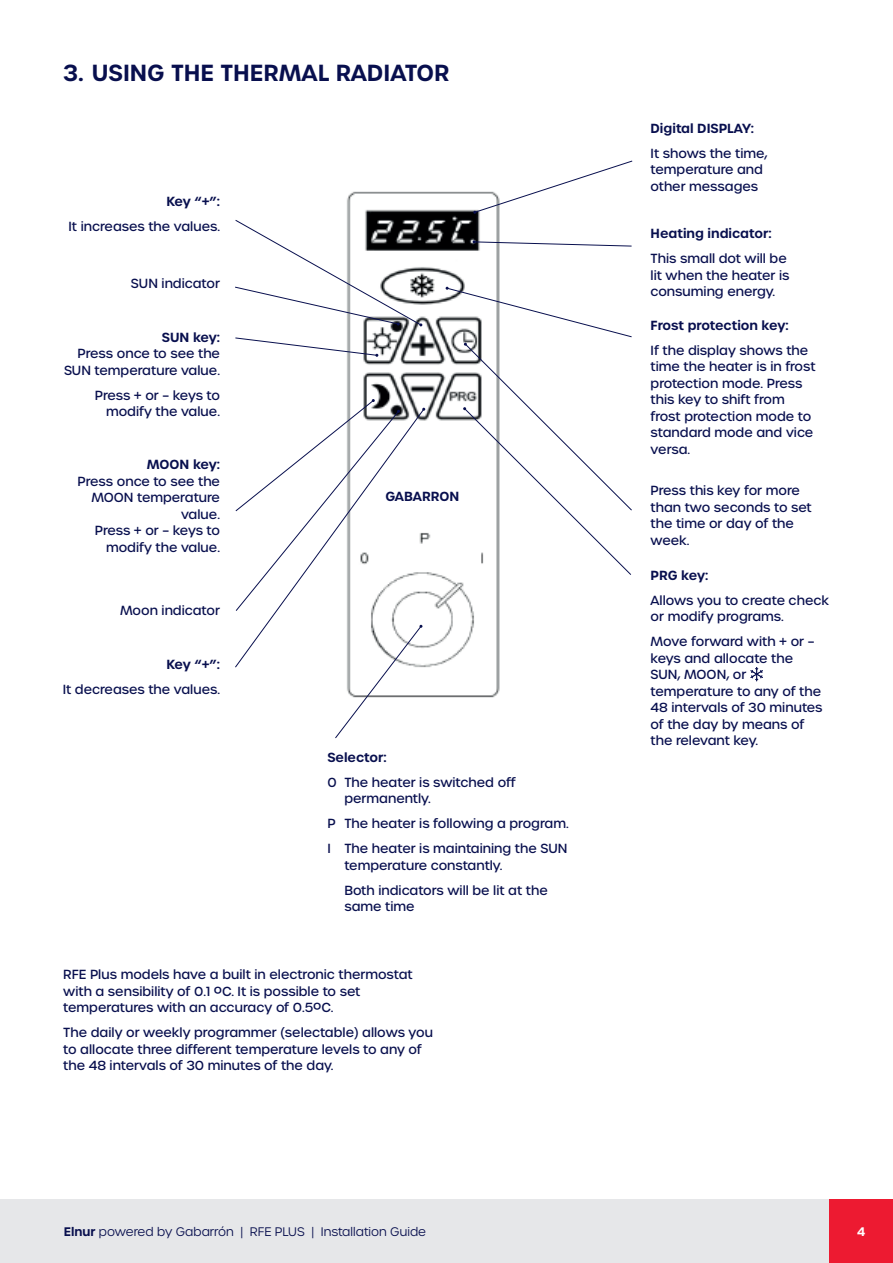
<style>
.page{position:relative;width:893px;height:1263px;background:#fff}
.page>*{position:absolute;margin:0;border:0;box-sizing:border-box;transform-origin:0 0}
.t1{font:600 22.5px "Urbane";color:#080f4e}
.t2{font:500 12.75px/16.5px "Urbane";color:#080f4e}
.t3{font:600 12.75px "Urbane";color:#080f4e}
.t4{font:300 12px "Urbane";color:#080f4e}
.t5{font:600 12px "Urbane";color:#fff}
.s1{font-weight:600}
</style>
<div class="page">
<div style="left:0;top:1199px;width:893px;height:64px;background:#e6e7e9"></div>
<div style="left:829px;top:1200px;width:64px;height:63px;background:#ed1a31"></div>
<img style="left:347px;top:191px;width:153px;height:507px">
<svg style="left:235px;top:219px;width:187px;height:107px"></svg>
<svg style="left:235px;top:337px;width:143px;height:20px"></svg>
<svg style="left:347px;top:399px;width:53px;height:9px"></svg>
<svg style="left:235px;top:408px;width:190px;height:260px"></svg>
<svg style="left:473px;top:160px;width:160px;height:54px"></svg>
<svg style="left:473px;top:240px;width:159px;height:7px"></svg>
<svg style="left:446px;top:287px;width:186px;height:289px"></svg>
<svg style="left:334px;top:625px;width:88px;height:114px"></svg>
<svg style="left:750px;top:667px;width:13px;height:14px"></svg>
<h1 class="t1" style="left:63px;top:57px;width:388px">3. USING THE THERMAL RADIATOR</h1>
<p class="t3" style="left:166px;top:193px;width:55px">Key “+”:</p>
<p class="t2" style="left:69px;top:218px;width:153px">It increases the values.</p>
<p class="t2" style="left:131px;top:276px;width:91px">SUN indicator</p>
<p class="t3" style="left:162px;top:328px;width:60px">SUN key:</p>
<p class="t2" style="left:64px;top:345px;width:158px;text-align:right">Press once to see the<br>SUN temperature value.</p>
<p class="t2" style="left:95px;top:387px;width:127px;text-align:right">Press + or – keys to modify the value.</p>
<p class="t3" style="left:147px;top:456px;width:75px">MOON key:</p>
<p class="t2" style="left:78px;top:473px;width:144px;text-align:right">Press once to see the<br>MOON temperature value.<br>Press + or – keys to modify the value.</p>
<p class="t2" style="left:120px;top:602px;width:102px">Moon indicator</p>
<p class="t3" style="left:166px;top:656px;width:55px">Key “+”:</p>
<p class="t2" style="left:63px;top:681px;width:159px">It decreases the values.</p>
<p class="t3" style="left:385px;top:487px;width:75px">GABARRON</p>
<p class="t3" style="left:327px;top:748px;width:61px">Selector:</p>
<p class="t2" style="left:344px;top:774px;width:173px;text-indent:-17px">0 The heater is switched off permanently.</p>
<p class="t2" style="left:327px;top:811px;width:243px;line-height:25px">P The heater is following a program.<br>I The heater is maintaining the SUN</p>
<p class="t2" style="left:344px;top:853px;width:205px;line-height:25px">temperature constantly.<br>Both indicators will be lit at the</p>
<p class="t2" style="left:344px;top:898px;width:72px">same time</p>
<p class="t2" style="left:63px;top:966px;width:351px">RFE Plus models have a built in electronic thermostat with a sensibility of 0.1 ºC. It is possible to set temperatures with an accuracy of 0.5ºC.</p>
<p class="t2" style="left:63px;top:1024px;width:371px">The daily or weekly programmer (selectable) allows you to allocate three different temperature levels to any of the 48 intervals of 30 minutes of the day.</p>
<p class="t3" style="left:651px;top:120px;width:105px">Digital DISPLAY:</p>
<p class="t2" style="left:651px;top:145px;width:118px">It shows the time, temperature and other messages</p>
<p class="t3" style="left:651px;top:225px;width:123px">Heating indicator:</p>
<p class="t2" style="left:651px;top:251px;width:140px">This small dot will be lit when the heater is consuming energy.</p>
<p class="t3" style="left:651px;top:316px;width:140px">Frost protection key:</p>
<p class="t2" style="left:651px;top:342px;width:166px">If the display shows the time the heater is in frost protection mode. Press this key to shift from frost protection mode to standard mode and vice versa.</p>
<p class="t2" style="left:651px;top:482px;width:163px">Press this key for more than two seconds to set the time or day of the week.</p>
<p class="t3" style="left:651px;top:566px;width:59px">PRG key:</p>
<p class="t2" style="left:651px;top:592px;width:180px">Allows you to create check or modify programs.</p>
<p class="t2" style="left:651px;top:633px;width:173px">Move forward with + or – keys and allocate the<br>SUN, MOON, or temperature to any of the<br>48 intervals of 30 minutes of the day by means of the relevant key.</p>
<p class="t4" style="left:64px;top:1223px;width:364px"><span class="s1">Elnur</span> powered by Gabarrón | RFE PLUS | Installation Guide</p>
<p class="t5" style="left:857px;top:1223px;width:10px">4</p>
</div>
